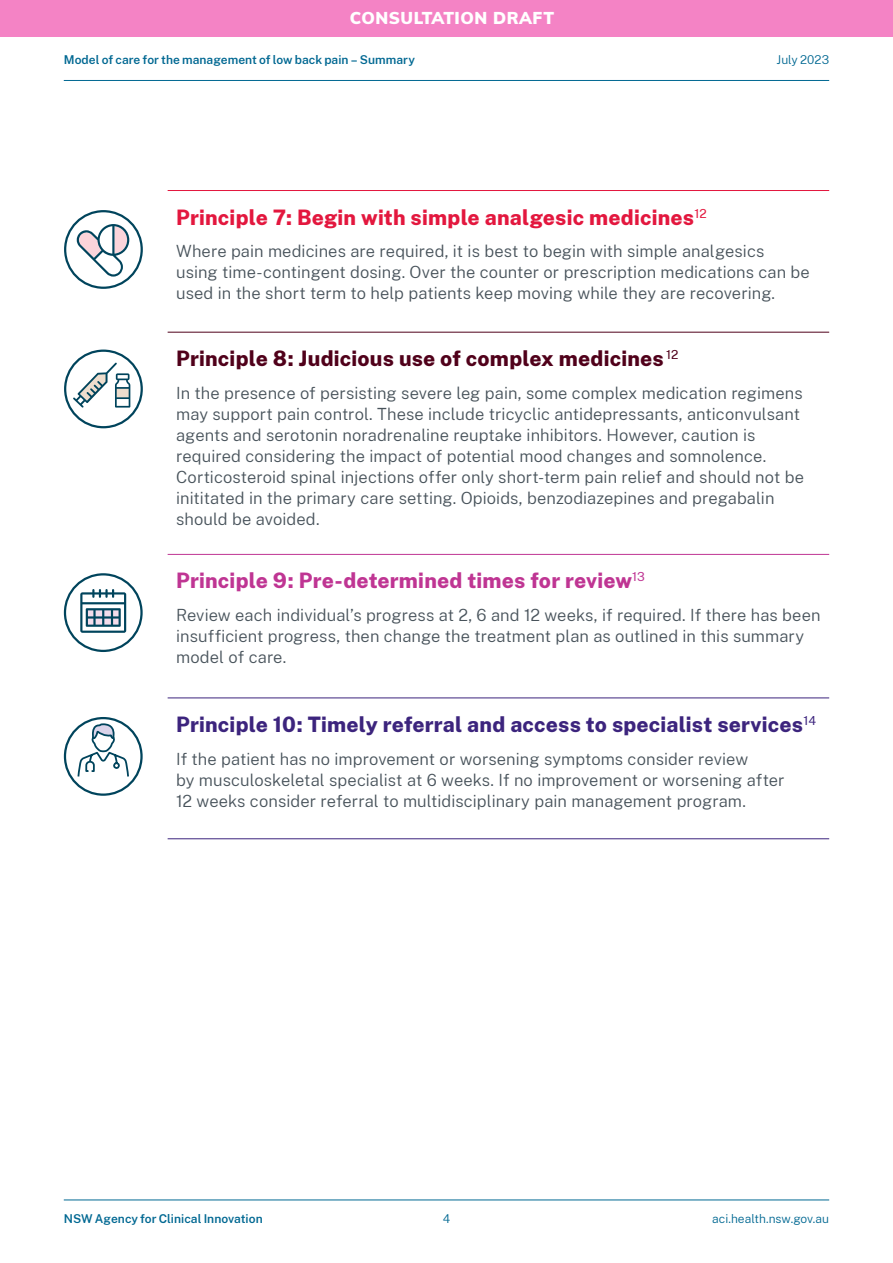
<style>
.page{position:relative;width:893px;height:1263px;background:#fff}
.page>*{position:absolute;margin:0;border:0;box-sizing:border-box;transform-origin:0 0}
._1__HeadingWhite_Lon{font:800 21px "Public Sans";letter-spacing:.01em;color:#3c247d}
._1__HeadingWhite_Lon-2{font:800 21px "Public Sans";letter-spacing:.01em;color:#e3173e}
._1__HeadingWhite_Lon-3{font:800 21px "Public Sans";letter-spacing:.01em;color:#50001a}
._1__HeadingWhite_Lon-4{font:800 21px "Public Sans";letter-spacing:.01em;color:#bf3593}
.t1{font:900 16.8px "Muli";letter-spacing:.03em;color:#fff}
.Table___BodyCopy{font:300 16.5px/21px "Public Sans";letter-spacing:.005em;color:#48535b}
.t2{font:600 12px "Public Sans";letter-spacing:.005em;color:#006892}
.t3{font:300 12px "Public Sans";color:#006892}
</style>
<div class="page">
<svg style="left:168px;top:331px;width:661px;height:368px"></svg>
<hr style="left:168px;top:697px;width:661px;height:1px;background:#3c247d">
<hr style="left:168px;top:554px;width:661px;height:1px;background:#bf3593">
<hr style="left:168px;top:190px;width:661px;height:1px;background:#e3173e">
<hr style="left:168px;top:332px;width:661px;height:1px;background:#50001a">
<hr style="left:168px;top:838px;width:661px;height:1px;background:#3c247d">
<svg style="left:80px;top:589px;width:46px;height:44px"></svg>
<div style="left:64px;top:573px;width:79px;height:79px;border:2px solid #00445c;border-radius:50%"></div>
<svg style="left:76px;top:718px;width:54px;height:59px"></svg>
<div style="left:64px;top:717px;width:79px;height:79px;border:2px solid #00445c;border-radius:50%"></div>
<svg style="left:73px;top:363px;width:57px;height:45px"></svg>
<div style="left:64px;top:350px;width:79px;height:78px;border:2px solid #00445c;border-radius:50%"></div>
<svg style="left:77px;top:224px;width:52px;height:53px"></svg>
<div style="left:64px;top:210px;width:79px;height:79px;border:2px solid #00445c;border-radius:50%"></div>
<hr style="left:64px;top:1199px;width:765px;height:1px;background:#006892">
<hr style="left:64px;top:80px;width:765px;height:1px;background:#006892">
<div style="left:0;top:0;width:893px;height:37px;background:#f483c5"></div>
<p class="t1" style="left:350px;top:6px;width:206px">CONSULTATION DRAFT</p>
<p class="t2" style="left:64px;top:51px;width:353px">Model of care for the management of low back pain – Summary</p>
<p class="t3" style="left:777px;top:51px;width:54px">July 2023</p>
<p class="_1__HeadingWhite_Lon-2" style="left:176px;top:201px;width:532px">Principle 7: Begin with simple analgesic medicines<sup>12</sup></p>
<p class="Table___BodyCopy" style="left:176px;top:240px;width:635px">Where pain medicines are required, it is best to begin with simple analgesics using time-contingent dosing. Over the counter or prescription medications can be used in the short term to help patients keep moving while they are recovering.</p>
<p class="_1__HeadingWhite_Lon-3" style="left:176px;top:343px;width:504px">Principle 8: Judicious use of complex medicines <sup>12</sup></p>
<p class="Table___BodyCopy" style="left:176px;top:382px;width:629px">In the presence of persisting severe leg pain, some complex medication regimens may support pain control. These include tricyclic antidepressants, anticonvulsant agents and serotonin noradrenaline reuptake inhibitors. However, caution is required considering the impact of potential mood changes and somnolence.<br>Corticosteroid spinal injections offer only short-term pain relief and should not be inititated in the primary care setting. Opioids, benzodiazepines and pregabalin should be avoided.</p>
<p class="_1__HeadingWhite_Lon-4" style="left:176px;top:565px;width:470px">Principle 9: Pre-determined times for review<sup>13</sup></p>
<p class="Table___BodyCopy" style="left:176px;top:604px;width:646px">Review each individual’s progress at 2, 6 and 12 weeks, if required. If there has been insufficient progress, then change the treatment plan as outlined in this summary model of care.</p>
<p class="_1__HeadingWhite_Lon" style="left:176px;top:708px;width:642px">Principle 10: Timely referral and access to specialist services<sup>14</sup></p>
<p class="Table___BodyCopy" style="left:176px;top:747px;width:610px">If the patient has no improvement or worsening symptoms consider review<br>by musculoskeletal specialist at 6 weeks. If no improvement or worsening after<br>12 weeks consider referral to multidisciplinary pain management program.</p>
<p class="t2" style="left:64px;top:1210px;width:200px">NSW Agency for Clinical Innovation</p>
<p class="t3" style="left:443px;top:1210px;width:9px">4</p>
<p class="t3" style="left:712px;top:1210px;width:118px">aci.health.nsw.gov.au</p>
</div>
